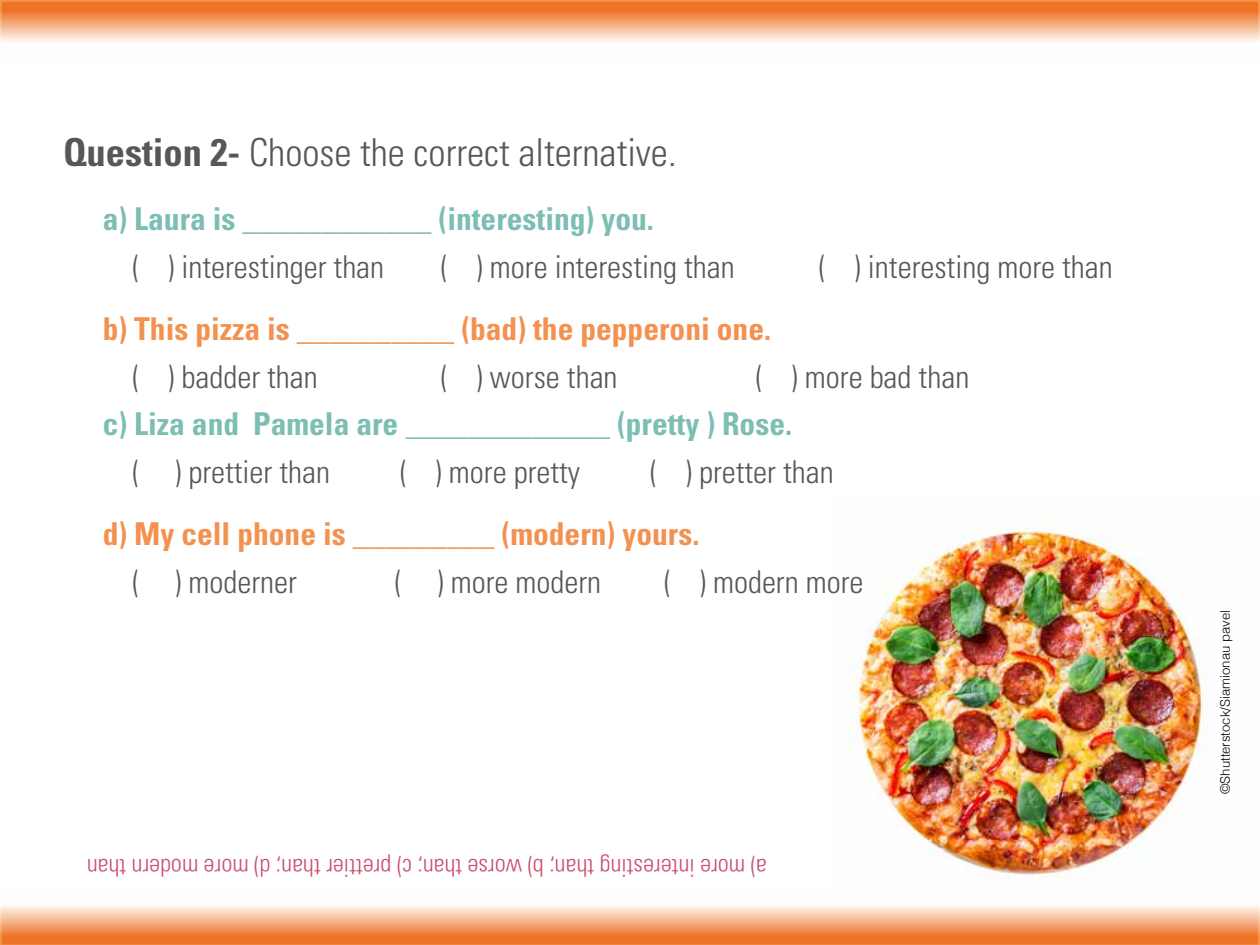
<style>
.page{position:relative;width:1260px;height:945px;background:#fff}
.page>*{position:absolute;margin:0;border:0;box-sizing:border-box;transform-origin:0 0}
.t1{font:300 condensed 38.5px "Univers LT Std";color:#575756}
.t2{font:300 condensed 31.5px "Univers LT Std";color:#575756}
.t3{font:700 condensed 31.5px "Univers LT Std";color:#7cbeb3}
.t4{font:700 condensed 31.5px "Univers LT Std";color:#f39150}
.t5{font:300 condensed 24.5px "Univers LT Std";color:#ca506e}
.t6{font:300 13.12px "Helvetica";color:#000}
.s1{font-weight:700}
</style>
<div class="page">
<svg style="left:0;top:0;width:1260px;height:42px;background:#f4a675"></svg>
<svg style="left:0;top:906px;width:1260px;height:39px;background:#f4a676"></svg>
<img style="left:846px;top:517px;width:364px;height:362px">
<p class="t1" style="left:63px;top:129px;width:615px"><span class="s1">Question 2-</span> Choose the correct alternative.</p>
<p class="t3" style="left:103px;top:199px;width:553px">a) Laura is ____________ (interesting) you.</p>
<p class="t2" style="left:132px;top:248px;width:253px">( ) interestinger than</p>
<p class="t2" style="left:441px;top:248px;width:295px">( ) more interesting than</p>
<p class="t2" style="left:819px;top:248px;width:295px">( ) interesting more than</p>
<p class="t4" style="left:103px;top:310px;width:670px">b) This pizza is __________ (bad) the pepperoni one.</p>
<p class="t2" style="left:132px;top:358px;width:187px">( ) badder than</p>
<p class="t2" style="left:441px;top:358px;width:178px">( ) worse than</p>
<p class="t2" style="left:756px;top:358px;width:215px">( ) more bad than</p>
<p class="t3" style="left:103px;top:405px;width:691px">c) Liza and Pamela are _____________ (pretty ) Rose.</p>
<p class="t2" style="left:132px;top:453px;width:199px">( ) prettier than</p>
<p class="t2" style="left:400px;top:453px;width:182px">( ) more pretty</p>
<p class="t2" style="left:650px;top:453px;width:185px">( ) pretter than</p>
<p class="t4" style="left:103px;top:515px;width:598px">d) My cell phone is _________ (modern) yours.</p>
<p class="t2" style="left:132px;top:563px;width:166px">( ) moderner</p>
<p class="t2" style="left:395px;top:563px;width:208px">( ) more modern</p>
<p class="t2" style="left:664px;top:563px;width:201px">( ) modern more</p>
<p class="t5" style="left:767px;top:883px;width:682px;rotate:-180deg">a) more interesting than; b) worse than; c) prettier than; d) more modern than</p>
<p class="t6" style="left:1214px;top:794px;width:186px;rotate:-90deg">©Shutterstock/Siamionau pavel</p>
</div>
